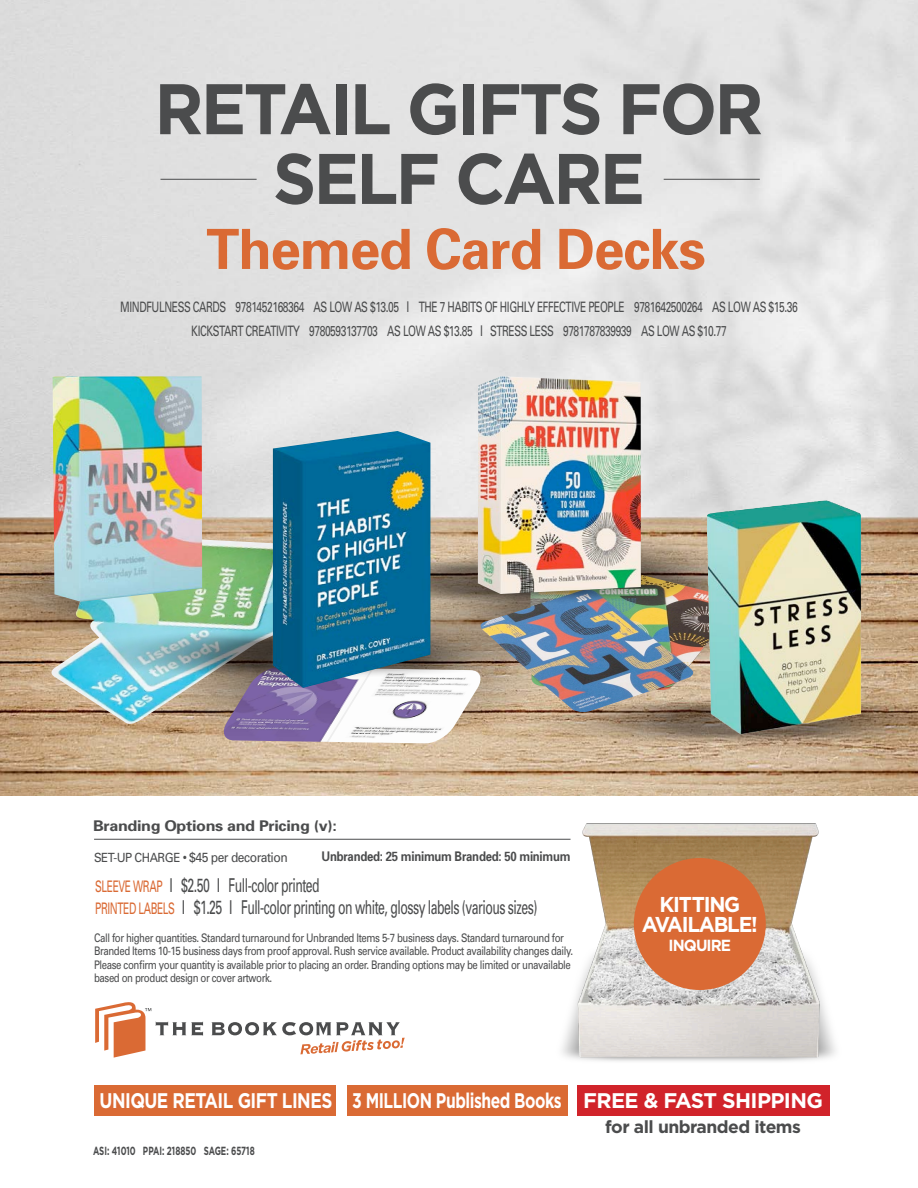
<style>
.page{position:relative;width:918px;height:1188px;background:#fff}
.page>*{position:absolute;margin:0;border:0;box-sizing:border-box;transform-origin:0 0}
.t1{font:700 71.4px "Gotham";letter-spacing:-.04em;color:#4b4c4d;scale:.95 1}
.t2{font:700 55.5px "Univers";letter-spacing:-.02em;color:#da6a34}
.t3{font:700 21.45px "Gotham";letter-spacing:-.06em;color:#fff;scale:.95 1}
.t4{font:700 21.15px "Gotham";letter-spacing:-.03em;color:#fff;scale:.74 1}
.t5{font:700 21.15px "Gotham";letter-spacing:-.03em;color:#fff;scale:.81 1}
.t6{font:700 21.15px "Gotham";letter-spacing:-.03em;color:#fff}
.t7{font:19.05px "Univers";letter-spacing:-.04em;color:#4b4c4d;scale:.65 1}
.t8{font:700 17.55px "Gotham";letter-spacing:-.03em;color:#4b4c4d}
.t9{font:700 16.05px "Gotham";letter-spacing:-.06em;color:#fff;scale:.95 1}
.t10{font:700 14.7px "Univers";letter-spacing:-.02em;color:#4b4c4d;scale:1.09 1}
.t11{font:14.4px "Univers";letter-spacing:-.04em;color:#4b4c4d;scale:.71 1}
.t12{font:700 13.35px "Univers";letter-spacing:-.02em;color:#4b4c4d;scale:.86 1}
.t13{font:13.35px "Univers";letter-spacing:-.04em;color:#4b4c4d;scale:.91 1}
.t14{font:11.85px/13.4px "Univers";letter-spacing:-.04em;color:#4b4c4d;scale:.82 1}
.t15{font:700 11.85px "Gotham";color:#4b4c4d;scale:.68 1}
.s1{font-size:14.85px}
.s2{font-size:12.75px}
.s3{font-size:15.9px;color:#da6a34}
</style>
<div class="page">
<img style="left:0;top:0;width:918px;height:795px">
<svg style="left:344px;top:534px;width:511px;height:142px;background:#b5a085"></svg>
<svg style="left:495px;top:696px;width:423px;height:50px;background:#b0967a"></svg>
<img style="left:221px;top:672px;width:262px;height:72px">
<img style="left:537px;top:758px;width:328px;height:342px">
<div style="left:634px;top:858px;width:132px;height:132px;background:#da6a34;border-radius:50%"></div>
<div style="left:578px;top:1085px;width:252px;height:30px;background:#d1232a"></div>
<div style="left:94px;top:1085px;width:242px;height:30px;background:#da6a34"></div>
<div style="left:347px;top:1085px;width:221px;height:30px;background:#da6a34"></div>
<hr style="left:94px;top:839px;width:477px;height:1px;background:#4b4c4d">
<svg style="left:0;top:547px;width:46px;height:92px;background:#a7896a"></svg>
<img style="left:46px;top:535px;width:266px;height:190px">
<img style="left:52px;top:376px;width:150px;height:226px">
<img style="left:481px;top:597px;width:226px;height:117px">
<img style="left:49px;top:629px;width:510px;height:50px;border-radius:50%">
<img style="left:262px;top:555px;width:511px;height:50px;border-radius:50%">
<img style="left:273px;top:431px;width:157px;height:257px">
<img style="left:478px;top:376px;width:163px;height:218px">
<img style="left:707px;top:500px;width:154px;height:234px">
<hr style="left:160px;top:179px;width:97px;height:1px;background:#4b4c4d">
<hr style="left:664px;top:179px;width:96px;height:1px;background:#4b4c4d">
<svg style="left:95px;top:1002px;width:108px;height:56px"></svg>
<svg style="left:212px;top:1022px;width:193px;height:32px"></svg>
<p class="t1" style="left:154px;top:68px;width:643px">RETAIL GIFTS FOR</p>
<p class="t1" style="left:273px;top:137px;width:393px">SELF CARE</p>
<p class="t2" style="left:206px;top:214px;width:501px">Themed Card Decks</p>
<p class="t11" style="left:120px;top:298px;width:956px">MINDFULNESS CARDS 9781452168364 AS LOW AS $13.05 <span class="s1">I</span> THE 7 HABITS OF HIGHLY EFFECTIVE PEOPLE 9781642500264 AS LOW AS $15.36</p>
<p class="t11" style="left:191px;top:322px;width:756px">KICKSTART CREATIVITY 9780593137703 AS LOW AS $13.85 <span class="s1">I</span> STRESS LESS 9781787839939 AS LOW AS $10.77</p>
<p class="t10" style="left:93px;top:817px;width:225px">Branding Options and Pricing (v):</p>
<p class="t13" style="left:94px;top:849px;width:214px"><span class="s2">SET-UP CHARGE</span> • $45 per decoration</p>
<p class="t12" style="left:321px;top:848px;width:291px">Unbranded: 25 minimum Branded: 50 minimum</p>
<p class="t7" style="left:95px;top:874px;width:347px"><span class="s3">SLEEVE WRAP</span> I $2.50 I Full-color printed</p>
<p class="t7" style="left:95px;top:896px;width:682px"><span class="s3">PRINTED LABELS</span> I $1.25 I Full-color printing on white, glossy labels (various sizes)</p>
<p class="t14" style="left:94px;top:931px;width:586px">Call for higher quantities. Standard turnaround for Unbranded Items 5-7 business days. Standard turnaround for Branded Items 10-15 business days from proof approval. Rush service available. Product availability changes daily.<br>Please confirm your quantity is available prior to placing an order. Branding options may be limited or unavailable based on product design or cover artwork.</p>
<p class="t3" style="left:660px;top:892px;width:87px">KITTING</p>
<p class="t3" style="left:642px;top:912px;width:123px">AVAILABLE!</p>
<p class="t9" style="left:669px;top:936px;width:67px">INQUIRE</p>
<p class="t5" style="left:100px;top:1088px;width:289px">UNIQUE RETAIL GIFT LINES</p>
<p class="t4" style="left:352px;top:1088px;width:285px">3 MILLION Published Books</p>
<p class="t15" style="left:93px;top:1144px;width:239px">ASI: 41010 PPAI: 218850 SAGE: 65718</p>
<p class="t6" style="left:583px;top:1088px;width:241px">FREE &amp; FAST SHIPPING</p>
<p class="t8" style="left:605px;top:1117px;width:197px">for all unbranded items</p>
</div>
